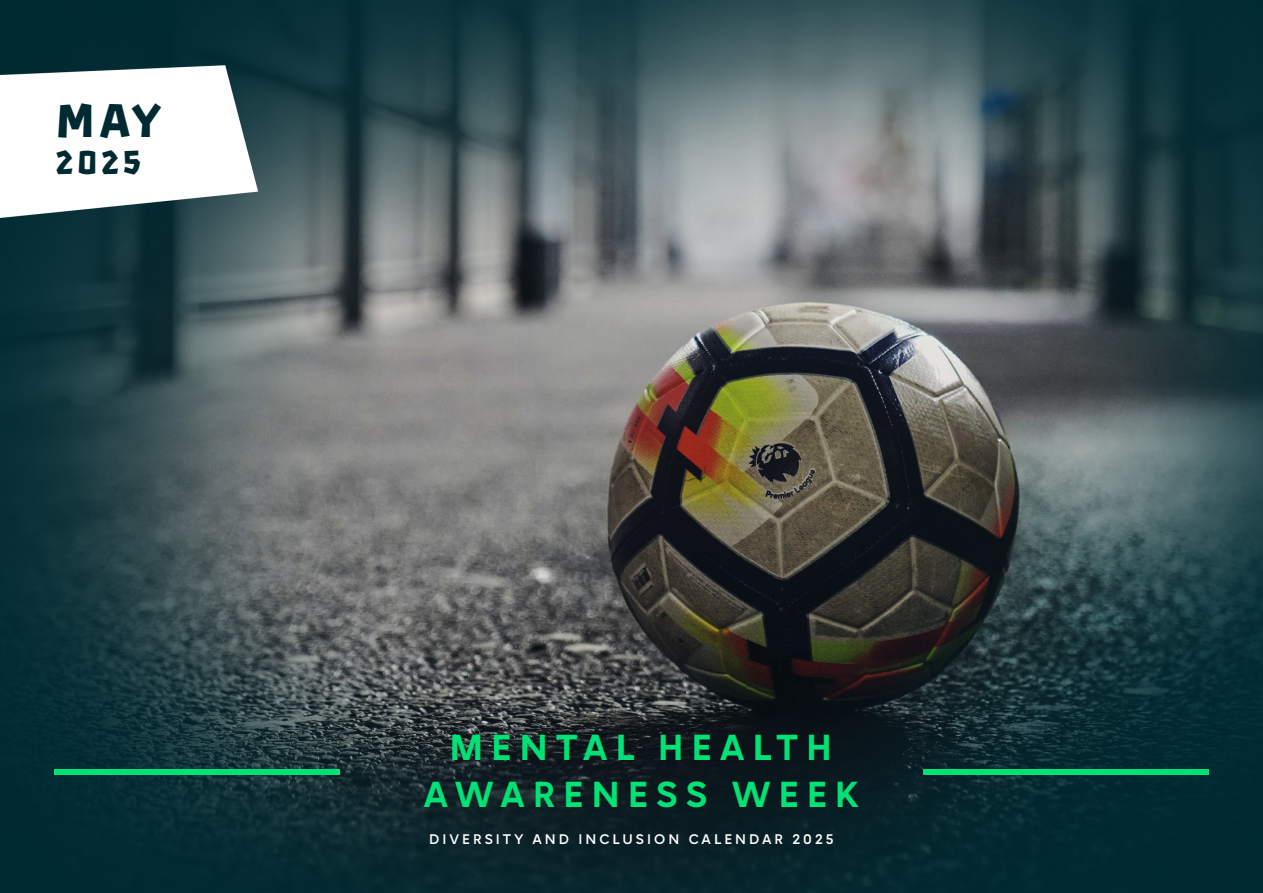
<style>
.page{position:relative;width:1263px;height:893px;background:#fff}
.page>*{position:absolute;margin:0;border:0;box-sizing:border-box;transform-origin:0 0}
.t1{font:45px "Kick It Out";color:#002a32}
.t2{font:700 38.85px/46.7px "F37 Moon";letter-spacing:.2em;color:#00e176;text-align:center}
.t3{font:31.5px "Kick It Out";color:#002a32}
.t4{font:600 15px "F37 Moon";letter-spacing:.2em;color:#fff}
</style>
<div class="page">
<img style="left:0;top:0;width:1263px;height:893px">
<img style="left:0;top:10px;width:292px;height:254px">
<div style="left:54px;top:770px;width:286px;height:5px;background:#00e176"></div>
<div style="left:923px;top:770px;width:285px;height:5px;background:#00e176"></div>
<p class="t1" style="left:54px;top:99px;width:107px">MAy</p>
<p class="t3" style="left:54px;top:148px;width:90px">2025</p>
<p class="t2" style="left:424px;top:724px;width:436px">MENTAL HEALTH<br>AWARENESS WEEK</p>
<p class="t4" style="left:429px;top:830px;width:406px">DIVERSITY AND INCLUSION CALENDAR 2025</p>
</div>
